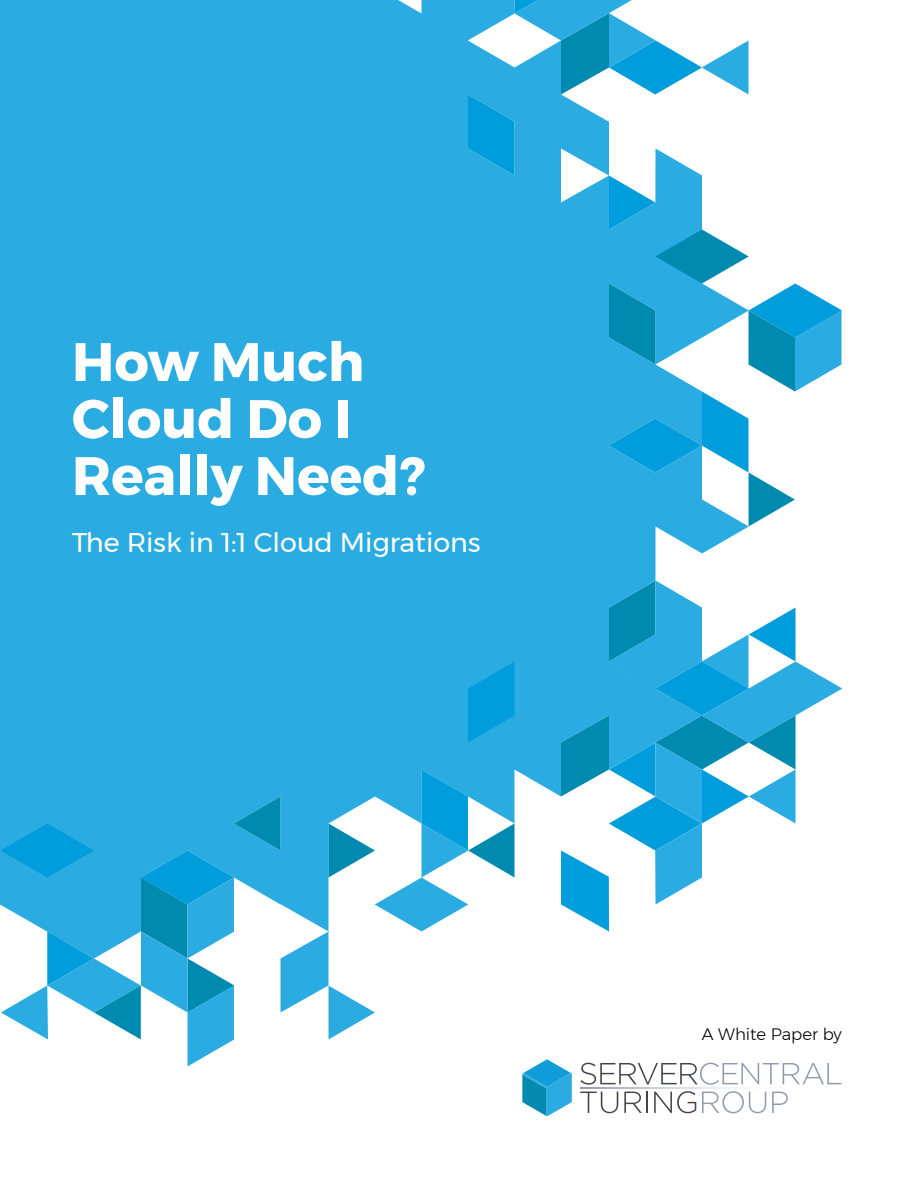
<style>
.page{position:relative;width:918px;height:1188px;background:#fff}
.page>*{position:absolute;margin:0;border:0;box-sizing:border-box;transform-origin:0 0}
.Cover{font:700 54px/57px "Montserrat";color:#fff}
.Cover-2{font:27px "Montserrat";color:#fff}
.White_Paper_By{font:300 16.5px "Montserrat";color:#000}
</style>
<div class="page">
<div style="left:0;top:0;width:842px;height:905px;background:#2aace2"></div>
<svg style="left:468px;top:662px;width:46px;height:81px;background:#0da1dd"></svg>
<svg style="left:468px;top:0;width:374px;height:527px"></svg>
<svg style="left:1px;top:770px;width:513px;height:297px"></svg>
<svg style="left:561px;top:581px;width:235px;height:351px"></svg>
<svg style="left:580px;top:1063px;width:261px;height:22px"></svg>
<svg style="left:580px;top:1092px;width:38px;height:21px"></svg>
<svg style="left:624px;top:1092px;width:18px;height:21px"></svg>
<hr style="left:646px;top:1092px;width:2px;height:21px;background:#424447">
<svg style="left:654px;top:1091px;width:42px;height:22px"></svg>
<svg style="left:702px;top:1091px;width:64px;height:22px"></svg>
<svg style="left:772px;top:1092px;width:16px;height:21px"></svg>
<svg style="left:522px;top:1059px;width:50px;height:57px"></svg>
<svg style="left:580px;top:1087px;width:158px;height:1px"></svg>
<p class="Cover" style="left:72px;top:333px;width:354px">How Much<br>Cloud Do I<br>Really Need?</p>
<p class="Cover-2" style="left:72px;top:522px;width:410px">The Risk in 1:1 Cloud Migrations</p>
<p class="White_Paper_By" style="left:702px;top:1021px;width:141px">A White Paper by</p>
</div>
